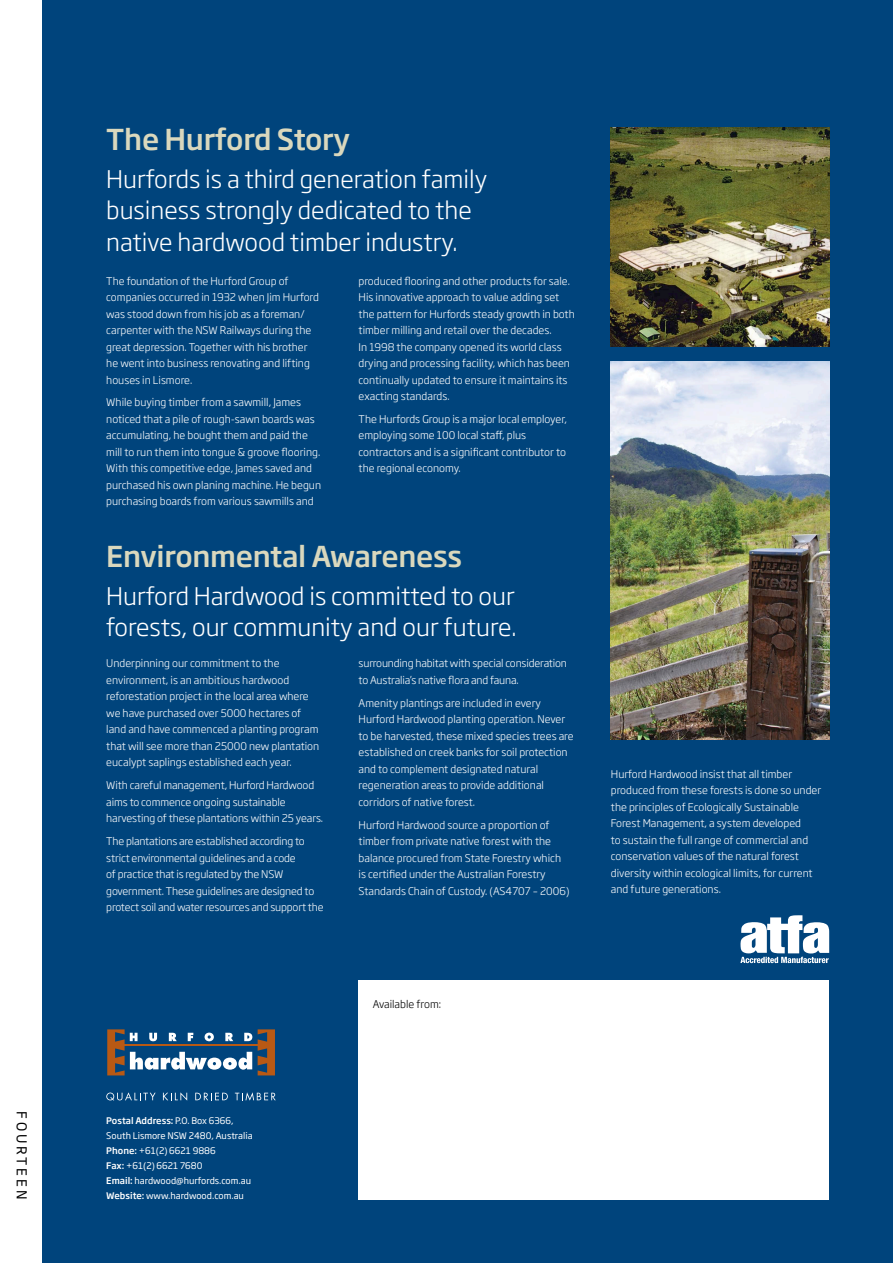
<style>
.page{position:relative;width:893px;height:1263px;background:#fff}
.page>*{position:absolute;margin:0;border:0;box-sizing:border-box;transform-origin:0 0}
.t1{font:500 28.5px "Soho Gothic Pro";letter-spacing:-.01em;color:#dad8bd}
.t2{font:300 24px/31.5px "Soho Gothic Pro";color:#fff}
.t3{font:13.5px "Soho Gothic Pro";letter-spacing:.215em;color:#000}
.t4{font:300 10.5px/16.5px "Soho Gothic Pro";color:#fff}
.t5{font:300 10.5px "Soho Gothic Pro";color:#000}
.t6{font:9px/15px "Soho Gothic Pro";color:#fff}
.s1{font-weight:500}
</style>
<div class="page">
<div style="left:43px;top:0;width:850px;height:1263px;background:#00447c"></div>
<svg style="left:252px;top:1029px;width:6px;height:46px"></svg>
<svg style="left:106px;top:1092px;width:50px;height:8px"></svg>
<svg style="left:163px;top:1092px;width:24px;height:9px"></svg>
<svg style="left:195px;top:1093px;width:33px;height:7px"></svg>
<svg style="left:235px;top:1092px;width:41px;height:8px"></svg>
<svg style="left:107px;top:1029px;width:145px;height:46px"></svg>
<svg style="left:258px;top:1029px;width:17px;height:46px"></svg>
<hr style="left:124px;top:1044px;width:137px;height:2px;background:#b85914">
<svg style="left:740px;top:915px;width:89px;height:48px"></svg>
<img style="left:610px;top:361px;width:219px;height:379px">
<img style="left:610px;top:128px;width:219px;height:219px">
<div style="left:359px;top:980px;width:470px;height:219px;background:#fff"></div>
<p class="t3" style="left:32px;top:1111px;width:89px;rotate:90deg">Fourteen</p>
<h1 class="t1" style="left:106px;top:117px;width:245px">The Hurford Story</h1>
<h2 class="t2" style="left:106px;top:162px;width:382px">Hurfords is a third generation family business strongly dedicated to the native hardwood timber industry.</h2>
<p class="t4" style="left:106px;top:272px;width:214px">The foundation of the Hurford Group of companies occurred in 1932 when Jim Hurford was stood down from his job as a foreman/ carpenter with the NSW Railways during the great depression. Together with his brother he went into business renovating and lifting houses in Lismore.</p>
<p class="t4" style="left:106px;top:394px;width:216px">While buying timber from a sawmill, James noticed that a pile of rough-sawn boards was accumulating, he bought them and paid the mill to run them into tongue &amp; groove flooring.<br>With this competitive edge, James saved and purchased his own planing machine. He begun purchasing boards from various sawmills and</p>
<p class="t4" style="left:359px;top:272px;width:218px">produced flooring and other products for sale.<br>His innovative approach to value adding set the pattern for Hurfords steady growth in both timber milling and retail over the decades.<br>In 1998 the company opened its world class drying and processing facility, which has been continually updated to ensure it maintains its exacting standards.</p>
<p class="t4" style="left:359px;top:410px;width:210px">The Hurfords Group is a major local employer, employing some 100 local staff, plus contractors and is a significant contributor to the regional economy.</p>
<h1 class="t1" style="left:106px;top:534px;width:357px">Environmental Awareness</h1>
<h2 class="t2" style="left:106px;top:579px;width:412px">Hurford Hardwood is committed to our forests, our community and our future.</h2>
<p class="t4" style="left:106px;top:655px;width:215px">Underpinning our commitment to the environment, is an ambitious hardwood reforestation project in the local area where we have purchased over 5000 hectares of land and have commenced a planting program that will see more than 25000 new plantation eucalypt saplings established each year.</p>
<p class="t4" style="left:106px;top:776px;width:218px">With careful management, Hurford Hardwood aims to commence ongoing sustainable harvesting of these plantations within 25 years.</p>
<p class="t4" style="left:106px;top:832px;width:219px">The plantations are established according to strict environmental guidelines and a code<br>of practice that is regulated by the NSW government. These guidelines are designed to protect soil and water resources and support the</p>
<p class="t4" style="left:359px;top:654px;width:210px">surrounding habitat with special consideration to Australia’s native flora and fauna.</p>
<p class="t4" style="left:359px;top:694px;width:217px">Amenity plantings are included in every Hurford Hardwood planting operation. Never to be harvested, these mixed species trees are established on creek banks for soil protection and to complement designated natural regeneration areas to provide additional corridors of native forest.</p>
<p class="t4" style="left:359px;top:816px;width:212px">Hurford Hardwood source a proportion of timber from private native forest with the balance procured from State Forestry which is certified under the Australian Forestry Standards Chain of Custody. (AS4707 – 2006)</p>
<p class="t5" style="left:373px;top:996px;width:70px">Available from:</p>
<p class="t4" style="left:611px;top:765px;width:212px">Hurford Hardwood insist that all timber produced from these forests is done so under the principles of Ecologically Sustainable Forest Management, a system developed<br>to sustain the full range of commercial and conservation values of the natural forest diversity within ecological limits, for current and future generations.</p>
<p class="t6" style="left:106px;top:1113px;width:129px"><span class="s1">Postal Address:</span> P.O. Box 6366,<br>South Lismore NSW</p>
<p class="t6" style="left:106px;top:1128px;width:148px;text-indent:82px">2480, Australia<br><span class="s1">Phone:</span> +61(2) 6621 9886<br><span class="s1">Fax:</span> +61(2) 6621 7680<br><span class="s1">Email:</span> hardwood@hurfords.com.au<br><span class="s1">Website:</span> www.hardwood.com.au</p>
</div>
